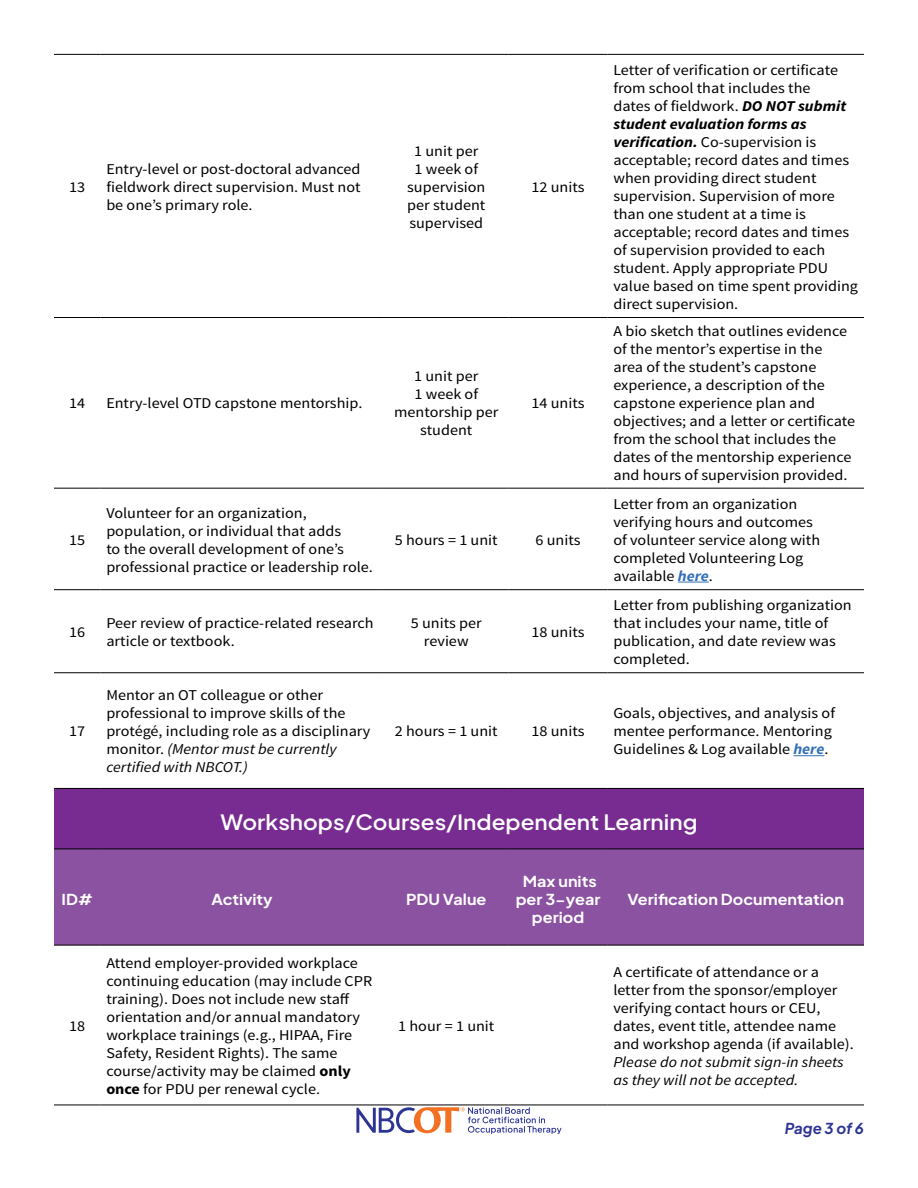
<style>
.page{position:relative;width:918px;height:1188px;background:#fff}
.page>*{position:absolute;margin:0;border:0;box-sizing:border-box;transform-origin:0 0}
.t1{font:600 21px "Plus Jakarta Sans";color:#fff;scale:1.08 1}
.t2{font:15px/18px "Source Sans Pro";color:#000;scale:1.08 1}
.t3{font:700 15px/18px "Plus Jakarta Sans";color:#fff;text-align:center;scale:1.08 1}
.t4{font:italic 700 15px "Plus Jakarta Sans";letter-spacing:-.005em;color:#2d3494}
.s1{font-style:italic}
.s2{font-weight:700;font-style:italic}
.s3{font-weight:700;font-style:italic;color:#3170b8}
.s4{font-weight:700}
</style>
<div class="page">
<div style="left:54px;top:788px;width:810px;height:61px;background:#782b90"></div>
<div style="left:54px;top:849px;width:810px;height:96px;background:#8b52a1"></div>
<hr style="left:54px;top:849px;width:46px;height:1px;background:#000">
<hr style="left:100px;top:849px;width:284px;height:1px;background:#000">
<hr style="left:384px;top:849px;width:125px;height:1px;background:#000">
<hr style="left:509px;top:849px;width:98px;height:1px;background:#000">
<hr style="left:608px;top:849px;width:256px;height:1px;background:#000">
<hr style="left:54px;top:54px;width:46px;height:1px;background:#000">
<hr style="left:100px;top:54px;width:284px;height:1px;background:#000">
<hr style="left:384px;top:54px;width:125px;height:1px;background:#000">
<hr style="left:509px;top:54px;width:98px;height:1px;background:#000">
<hr style="left:608px;top:54px;width:256px;height:1px;background:#000">
<hr style="left:54px;top:945px;width:46px;height:1px;background:#000">
<hr style="left:100px;top:945px;width:284px;height:1px;background:#000">
<hr style="left:384px;top:945px;width:125px;height:1px;background:#000">
<hr style="left:509px;top:945px;width:98px;height:1px;background:#000">
<hr style="left:608px;top:945px;width:256px;height:1px;background:#000">
<hr style="left:54px;top:1105px;width:46px;height:1px;background:#000">
<hr style="left:100px;top:1105px;width:284px;height:1px;background:#000">
<hr style="left:384px;top:1105px;width:125px;height:1px;background:#000">
<hr style="left:509px;top:1105px;width:98px;height:1px;background:#000">
<hr style="left:608px;top:1105px;width:256px;height:1px;background:#000">
<hr style="left:54px;top:317px;width:46px;height:1px;background:#000">
<hr style="left:100px;top:317px;width:284px;height:1px;background:#000">
<hr style="left:384px;top:317px;width:125px;height:1px;background:#000">
<hr style="left:509px;top:317px;width:98px;height:1px;background:#000">
<hr style="left:608px;top:317px;width:256px;height:1px;background:#000">
<hr style="left:54px;top:488px;width:46px;height:1px;background:#000">
<hr style="left:100px;top:488px;width:284px;height:1px;background:#000">
<hr style="left:384px;top:488px;width:125px;height:1px;background:#000">
<hr style="left:509px;top:488px;width:98px;height:1px;background:#000">
<hr style="left:608px;top:488px;width:256px;height:1px;background:#000">
<hr style="left:54px;top:589px;width:46px;height:1px;background:#000">
<hr style="left:100px;top:589px;width:284px;height:1px;background:#000">
<hr style="left:384px;top:589px;width:125px;height:1px;background:#000">
<hr style="left:509px;top:589px;width:98px;height:1px;background:#000">
<hr style="left:608px;top:589px;width:256px;height:1px;background:#000">
<hr style="left:54px;top:672px;width:46px;height:1px;background:#000">
<hr style="left:100px;top:672px;width:284px;height:1px;background:#000">
<hr style="left:384px;top:672px;width:125px;height:1px;background:#000">
<hr style="left:509px;top:672px;width:98px;height:1px;background:#000">
<hr style="left:608px;top:672px;width:256px;height:1px;background:#000">
<hr style="left:54px;top:788px;width:46px;height:1px;background:#000">
<hr style="left:100px;top:788px;width:284px;height:1px;background:#000">
<hr style="left:384px;top:788px;width:125px;height:1px;background:#000">
<hr style="left:509px;top:788px;width:98px;height:1px;background:#000">
<hr style="left:608px;top:788px;width:256px;height:1px;background:#000">
<hr style="left:678px;top:582px;width:31px;height:1px;background:#3170b8">
<hr style="left:793px;top:755px;width:31px;height:1px;background:#3170b8">
<svg style="left:356px;top:1107px;width:206px;height:27px"></svg>
<p class="t2" style="left:69px;top:178px;width:16px">13</p>
<p class="t2" style="left:106px;top:160px;width:237px;text-align:justify">Entry-level or post-doctoral advanced fieldwork direct supervision. Must not be one’s primary role.</p>
<p class="t2" style="left:407px;top:142px;width:74px;text-align:center">1 unit per<br>1 week of supervision per student supervised</p>
<p class="t2" style="left:531px;top:178px;width:51px">12 units</p>
<p class="t2" style="left:69px;top:395px;width:16px">14</p>
<p class="t2" style="left:106px;top:395px;width:239px">Entry-level OTD capstone mentorship.</p>
<p class="t2" style="left:394px;top:368px;width:98px;text-align:center">1 unit per<br>1 week of mentorship per student</p>
<p class="t2" style="left:531px;top:395px;width:51px">14 units</p>
<p class="t2" style="left:69px;top:531px;width:16px">15</p>
<p class="t2" style="left:106px;top:504px;width:248px">Volunteer for an organization, population, or individual that adds<br>to the overall development of one’s professional practice or leadership role.</p>
<p class="t2" style="left:395px;top:531px;width:97px">5 hours = 1 unit</p>
<p class="t2" style="left:536px;top:531px;width:43px">6 units</p>
<p class="t2" style="left:69px;top:623px;width:16px">16</p>
<p class="t2" style="left:106px;top:614px;width:249px">Peer review of practice-related research article or textbook.</p>
<p class="t2" style="left:411px;top:614px;width:67px;text-align:center">5 units per review</p>
<p class="t2" style="left:531px;top:623px;width:51px">18 units</p>
<p class="t2" style="left:69px;top:723px;width:16px">17</p>
<p class="t2" style="left:106px;top:687px;width:246px">Mentor an OT colleague or other professional to improve skills of the protégé, including role as a disciplinary monitor. <span class="s1">(Mentor must be currently certified with NBCOT.)</span></p>
<p class="t2" style="left:395px;top:723px;width:97px">2 hours = 1 unit</p>
<p class="t2" style="left:531px;top:723px;width:51px">18 units</p>
<p class="t2" style="left:613px;top:61px;width:228px">Letter of verification or certificate from school that includes the<br>dates of fieldwork. <span class="s2">DO NOT submit student evaluation forms as verification.</span> Co-supervision is acceptable; record dates and times when providing direct student supervision. Supervision of more than one student at a time is acceptable; record dates and times of supervision provided to each student. Apply appropriate PDU value based on time spent providing direct supervision.</p>
<p class="t2" style="left:613px;top:323px;width:225px">A bio sketch that outlines evidence of the mentor’s expertise in the area of the student’s capstone experience, a description of the capstone experience plan and objectives; and a letter or certificate from the school that includes the dates of the mentorship experience and hours of supervision provided.</p>
<p class="t2" style="left:613px;top:495px;width:193px">Letter from an organization verifying hours and outcomes of volunteer service along with completed Volunteering Log available <span class="s3">here</span>.</p>
<p class="t2" style="left:613px;top:596px;width:222px">Letter from publishing organization that includes your name, title of publication, and date review was completed.</p>
<p class="t2" style="left:613px;top:705px;width:207px">Goals, objectives, and analysis of mentee performance. Mentoring<br>Guidelines &amp; Log available <span class="s3">here</span>.</p>
<p class="t1" style="left:221px;top:805px;width:443px">Workshops/Courses/Independent Learning</p>
<p class="t3" style="left:62px;top:889px;width:30px">ID#</p>
<p class="t3" style="left:212px;top:889px;width:58px">Activity</p>
<p class="t3" style="left:406px;top:889px;width:76px">PDU Value</p>
<p class="t2" style="left:69px;top:1017px;width:16px">18</p>
<p class="t2" style="left:106px;top:954px;width:248px">Attend employer-provided workplace continuing education (may include CPR training). Does not include new staff orientation and/or annual mandatory workplace trainings (e.g., HIPAA, Fire Safety, Resident Rights). The same course/activity may be claimed <span class="s4">only once</span> for PDU per renewal cycle.</p>
<p class="t2" style="left:398px;top:1017px;width:91px">1 hour = 1 unit</p>
<p class="t3" style="left:516px;top:871px;width:80px">Max units per 3-year period</p>
<p class="t3" style="left:628px;top:889px;width:202px">Verification Documentation</p>
<p class="t2" style="left:613px;top:963px;width:224px">A certificate of attendance or a letter from the sponsor/employer verifying contact hours or CEU, dates, event title, attendee name and workshop agenda (if available).<br><span class="s1">Please do not submit sign-in sheets as they will not be accepted.</span></p>
<p class="t4" style="left:785px;top:1116px;width:81px">Page 3 of 6</p>
</div>
